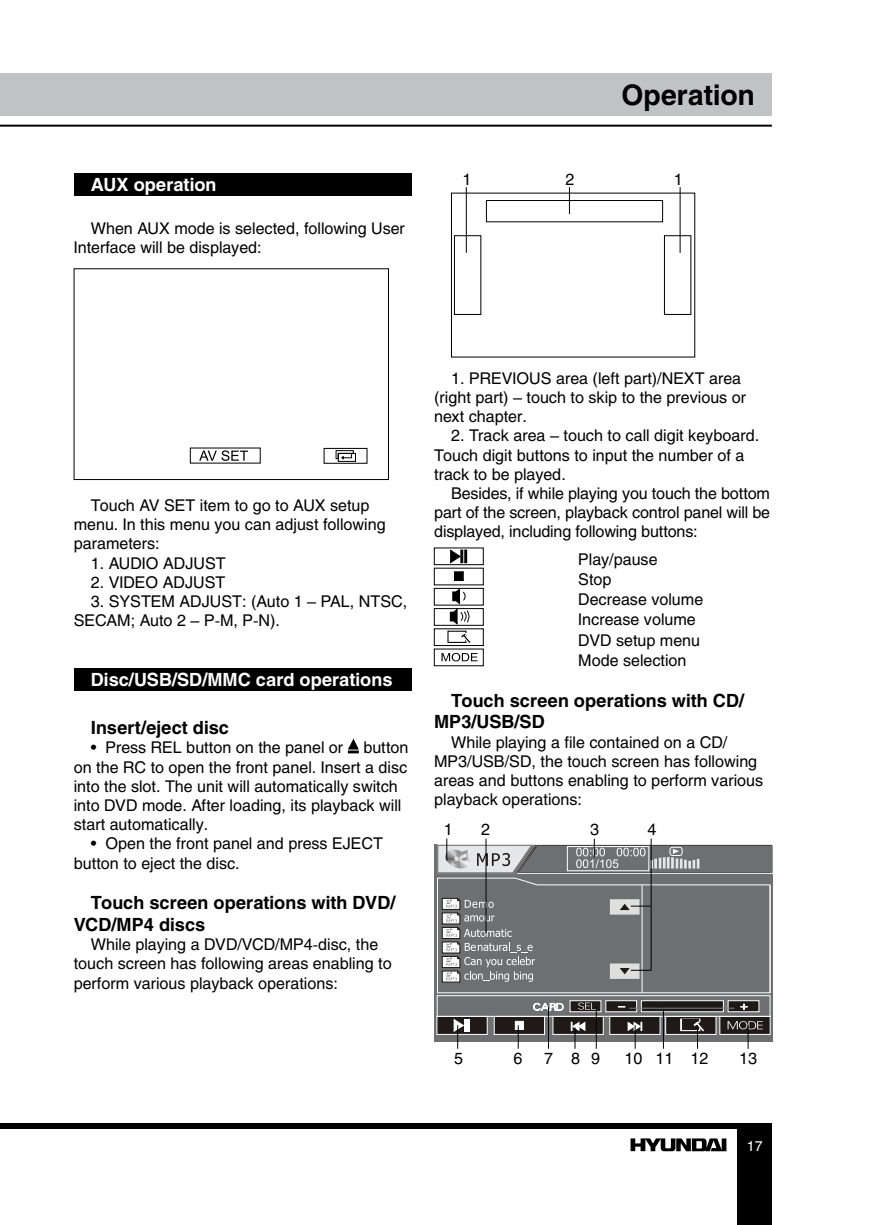
<style>
.page{position:relative;width:874px;height:1225px;background:#fff}
.page>*{position:absolute;margin:0;border:0;box-sizing:border-box;transform-origin:0 0}
.t1{font:700 28px "Helios";color:#000}
.t2{font:700 18px/21.6px "Helios";color:#000}
.t3{font:700 18px "Helios";color:#fff}
.t4{font:16px/19.2px "Helios";color:#000}
.t5{font:14px "Helios";color:#fff}
</style>
<div class="page">
<hr style="left:0;top:125px;width:771px;height:2px;background:#000">
<div style="left:0;top:1122px;width:771px;height:6px;background:#000"></div>
<div style="left:737px;top:1123px;width:34px;height:102px;background:#000"></div>
<div style="left:0;top:74px;width:771px;height:42px;background:#c1c2c4"></div>
<svg style="left:630px;top:1138px;width:96px;height:13px"></svg>
<div style="left:74px;top:173px;width:337px;height:23px;background:#000"></div>
<svg style="left:73px;top:268px;width:316px;height:212px"></svg>
<svg style="left:199px;top:450px;width:49px;height:11px"></svg>
<svg style="left:323px;top:448px;width:44px;height:16px"></svg>
<div style="left:74px;top:668px;width:337px;height:23px;background:#000"></div>
<svg style="left:347px;top:738px;width:12px;height:15px"></svg>
<svg style="left:451px;top:187px;width:244px;height:171px"></svg>
<div style="left:434px;top:548px;width:49px;height:17px;border:1px solid #000"></div>
<svg style="left:450px;top:550px;width:16px;height:13px"></svg>
<div style="left:454px;top:572px;width:9px;height:8px;background:#000"></div>
<div style="left:454px;top:571px;width:9px;height:9px;border:1px solid #000"></div>
<div style="left:434px;top:588px;width:49px;height:17px;border:1px solid #000"></div>
<svg style="left:450px;top:588px;width:21px;height:35px"></svg>
<div style="left:434px;top:608px;width:49px;height:17px;border:1px solid #000"></div>
<div style="left:447px;top:630px;width:19px;height:13px;border:1px solid #000"></div>
<svg style="left:459px;top:633px;width:12px;height:10px"></svg>
<svg style="left:441px;top:653px;width:36px;height:8px"></svg>
<div style="left:434px;top:844px;width:338px;height:197px;background:#6d6f71"></div>
<div style="left:493px;top:1016px;width:51px;height:19px;background:#1f1a17;border:1px solid #fff"></div>
<div style="left:436px;top:1016px;width:51px;height:19px;background:#1f1a17;border:1px solid #fff"></div>
<div style="left:515px;top:1021px;width:8px;height:8px;background:#fff;border:1px solid #fff"></div>
<div style="left:552px;top:1016px;width:51px;height:19px;background:#1f1a17;border:1px solid #fff"></div>
<div style="left:609px;top:1016px;width:51px;height:19px;background:#1f1a17;border:1px solid #fff"></div>
<div style="left:719px;top:1016px;width:51px;height:19px;background:#1f1a17;border:1px solid #fff"></div>
<div style="left:665px;top:1016px;width:51px;height:19px;background:#1f1a17;border:1px solid #fff"></div>
<svg style="left:436px;top:1011px;width:334px;height:6px"></svg>
<svg style="left:436px;top:838px;width:336px;height:173px"></svg>
<svg style="left:453px;top:1019px;width:17px;height:29px"></svg>
<svg style="left:517px;top:1025px;width:1px;height:23px"></svg>
<hr style="left:547px;top:1007px;width:1px;height:41px;background:#000">
<hr style="left:595px;top:1007px;width:1px;height:41px;background:#000">
<svg style="left:625px;top:1021px;width:17px;height:27px"></svg>
<svg style="left:680px;top:1018px;width:23px;height:30px"></svg>
<svg style="left:727px;top:1021px;width:35px;height:27px"></svg>
<hr style="left:662px;top:1007px;width:1px;height:41px;background:#000">
<svg style="left:570px;top:1021px;width:16px;height:27px"></svg>
<hr style="left:629px;top:1007px;width:105px;height:1px;background:#7e8082">
<p class="t3" style="left:91px;top:174px;width:127px">AUX operation</p>
<p class="t4" style="left:74px;top:219px;width:332px;text-indent:17px">When AUX mode is selected, following User<br>Interface will be displayed:</p>
<h1 class="t1" style="left:621px;top:79px;width:135px">Operation</h1>
<p class="t4" style="left:462px;top:170px;width:10px">1</p>
<p class="t4" style="left:565px;top:170px;width:10px">2</p>
<p class="t4" style="left:673px;top:170px;width:10px">1</p>
<p class="t4" style="left:74px;top:495px;width:313px;text-indent:17px">Touch AV SET item to go to AUX setup menu. In this menu you can adjust following parameters:</p>
<p class="t4" style="left:91px;top:553px;width:136px">1. AUDIO ADJUST</p>
<p class="t4" style="left:91px;top:572px;width:136px">2. VIDEO ADJUST</p>
<p class="t4" style="left:74px;top:591px;width:335px;text-indent:17px">3. SYSTEM ADJUST: (Auto 1 – PAL, NTSC,<br>SECAM; Auto 2 – P-M, P-N).</p>
<p class="t3" style="left:91px;top:669px;width:303px">Disc/USB/SD/MMC card operations</p>
<p class="t2" style="left:91px;top:717px;width:140px">Insert/eject disc</p>
<p class="t4" style="left:91px;top:738px;width:254px">• Press REL button on the panel or</p>
<p class="t4" style="left:74px;top:738px;width:336px;text-indent:289px">button on the RC to open the front panel. Insert a disc into the slot. The unit will automatically switch into DVD mode. After loading, its playback will start automatically.</p>
<p class="t4" style="left:74px;top:834px;width:310px;text-indent:17px">• Open the front panel and press EJECT button to eject the disc.</p>
<p class="t2" style="left:74px;top:892px;width:323px;text-indent:17px">Touch screen operations with DVD/<br>VCD/MP4 discs</p>
<p class="t4" style="left:74px;top:935px;width:319px;text-indent:17px">While playing a DVD/VCD/MP4-disc, the touch screen has following areas enabling to perform various playback operations:</p>
<p class="t4" style="left:434px;top:368px;width:313px;text-indent:17px">1. PREVIOUS area (left part)/NEXT area (right part) – touch to skip to the previous or next chapter.</p>
<p class="t4" style="left:434px;top:426px;width:326px;text-indent:17px">2. Track area – touch to call digit keyboard.<br>Touch digit buttons to input the number of a track to be played.</p>
<p class="t4" style="left:434px;top:483px;width:337px;text-align:justify;text-indent:17px">Besides, if while playing you touch the bottom part of the screen, playback control panel will be displayed, including following buttons:</p>
<p class="t4" style="left:578px;top:549px;width:126px;line-height:20.2px">Play/pause<br>Stop<br>Decrease volume<br>Increase volume<br>DVD setup menu<br>Mode selection</p>
<p class="t2" style="left:434px;top:689px;width:311px;text-indent:17px">Touch screen operations with CD/<br>MP3/USB/SD</p>
<p class="t4" style="left:434px;top:732px;width:330px;text-indent:17px">While playing a file contained on a CD/ MP3/USB/SD, the touch screen has following areas and buttons enabling to perform various playback operations:</p>
<p class="t4" style="left:444px;top:819px;width:10px">1</p>
<p class="t4" style="left:481px;top:819px;width:10px">2</p>
<p class="t4" style="left:589px;top:819px;width:10px">3</p>
<p class="t4" style="left:647px;top:819px;width:10px">4</p>
<p class="t4" style="left:454px;top:1048px;width:10px">5</p>
<p class="t4" style="left:513px;top:1048px;width:10px">6</p>
<p class="t4" style="left:544px;top:1048px;width:57px">7 89</p>
<p class="t4" style="left:624px;top:1048px;width:85px">10 11 12</p>
<p class="t4" style="left:738px;top:1048px;width:19px">13</p>
<p class="t5" style="left:746px;top:1138px;width:17px">17</p>
</div>
